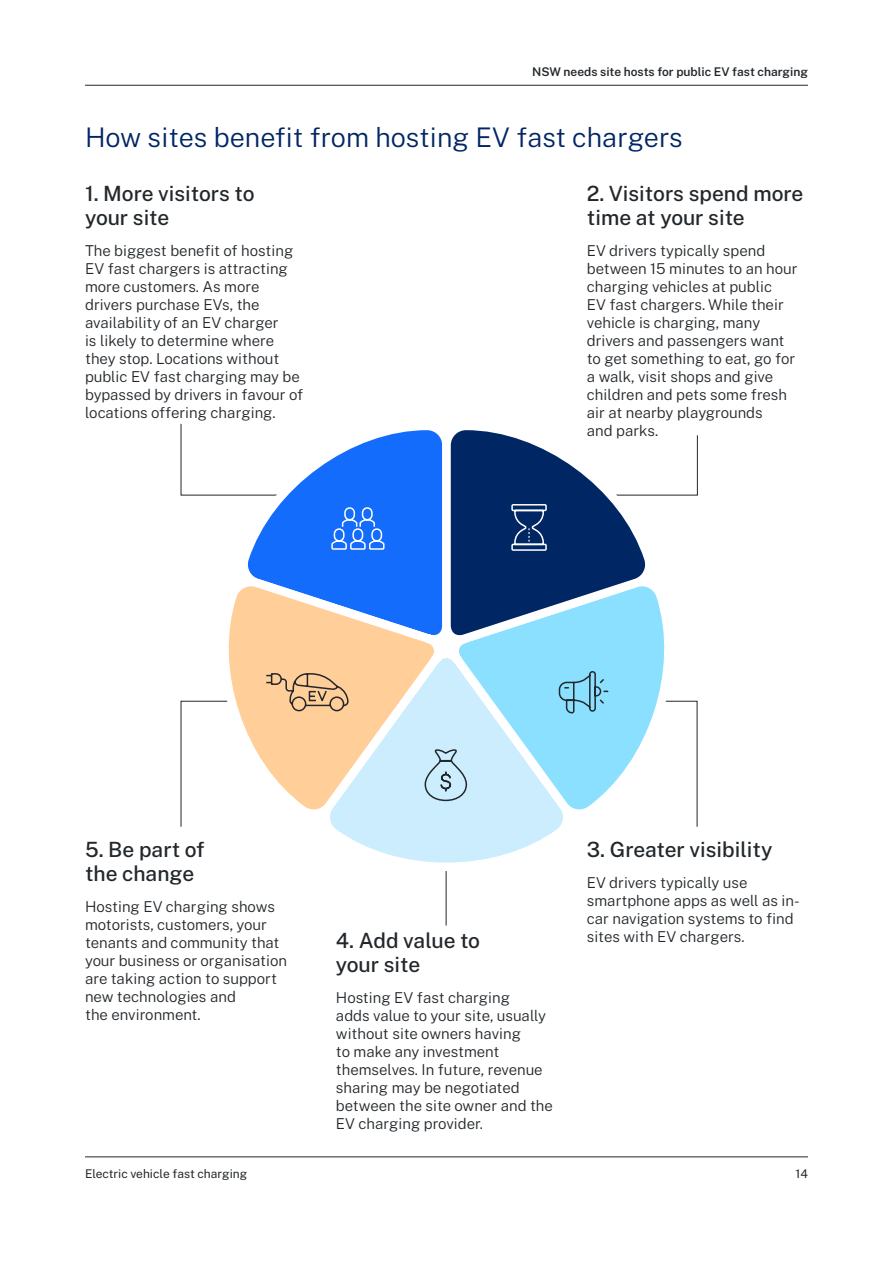
<style>
.page{position:relative;width:893px;height:1263px;background:#fff}
.page>*{position:absolute;margin:0;border:0;box-sizing:border-box;transform-origin:0 0}
.t1{font:300 27px "Public Sans";color:#002664}
.t2{font:500 21px/24px "Public Sans";color:#22272b}
.t3{font:300 15px/18px "Public Sans";color:#22272b}
.t4{font:600 12px "Public Sans";color:#22272b}
.t5{font:12px "Public Sans";color:#22272b}
</style>
<div class="page">
<svg style="left:695px;top:701px;width:3px;height:126px"></svg>
<hr style="left:446px;top:863px;width:1px;height:62px;background:#22272b">
<div style="left:228px;top:644px;width:85px;height:28px;background:#ffce99"></div>
<svg style="left:313px;top:644px;width:245px;height:246px"></svg>
<svg style="left:434px;top:644px;width:261px;height:184px"></svg>
<svg style="left:438px;top:644px;width:224px;height:5px"></svg>
<svg style="left:180px;top:423px;width:518px;height:221px"></svg>
<svg style="left:180px;top:672px;width:169px;height:155px"></svg>
<hr style="left:85px;top:85px;width:723px;height:1px;background:#22272b">
<hr style="left:85px;top:1156px;width:723px;height:1px;background:#22272b">
<svg style="left:424px;top:748px;width:44px;height:54px;background:#b2d0de"></svg>
<svg style="left:558px;top:670px;width:51px;height:44px;background:#7ac1dc"></svg>
<p class="t4" style="left:532px;top:63px;width:277px">NSW needs site hosts for public EV fast charging</p>
<h2 class="t1" style="left:85px;top:117px;width:599px">How sites benefit from hosting EV fast chargers</h2>
<h3 class="t2" style="left:85px;top:180px;width:171px">1. More visitors to your site</h3>
<p class="t3" style="left:85px;top:240px;width:220px">The biggest benefit of hosting<br>EV fast chargers is attracting more customers. As more drivers purchase EVs, the availability of an EV charger<br>is likely to determine where they stop. Locations without public EV fast charging may be bypassed by drivers in favour of locations offering charging.</p>
<h3 class="t2" style="left:587px;top:180px;width:218px">2. Visitors spend more time at your site</h3>
<p class="t3" style="left:587px;top:240px;width:212px">EV drivers typically spend between 15 minutes to an hour charging vehicles at public<br>EV fast chargers. While their vehicle is charging, many drivers and passengers want to get something to eat, go for a walk, visit shops and give children and pets some fresh air at nearby playgrounds<br>and parks.</p>
<h3 class="t2" style="left:85px;top:836px;width:121px">5. Be part of the change</h3>
<p class="t3" style="left:85px;top:896px;width:203px">Hosting EV charging shows motorists, customers, your tenants and community that your business or organisation are taking action to support new technologies and<br>the environment.</p>
<h3 class="t2" style="left:336px;top:927px;width:146px">4. Add value to your site</h3>
<p class="t3" style="left:336px;top:988px;width:218px">Hosting EV fast charging<br>adds value to your site, usually without site owners having<br>to make any investment themselves. In future, revenue sharing may be negotiated between the site owner and the<br>EV charging provider.</p>
<h3 class="t2" style="left:587px;top:836px;width:187px">3. Greater visibility</h3>
<p class="t3" style="left:587px;top:872px;width:214px">EV drivers typically use smartphone apps as well as in&shy;car navigation systems to find sites with EV chargers.</p>
<p class="t5" style="left:85px;top:1165px;width:164px">Electric vehicle fast charging</p>
<p class="t5" style="left:795px;top:1165px;width:14px">14</p>
</div>
